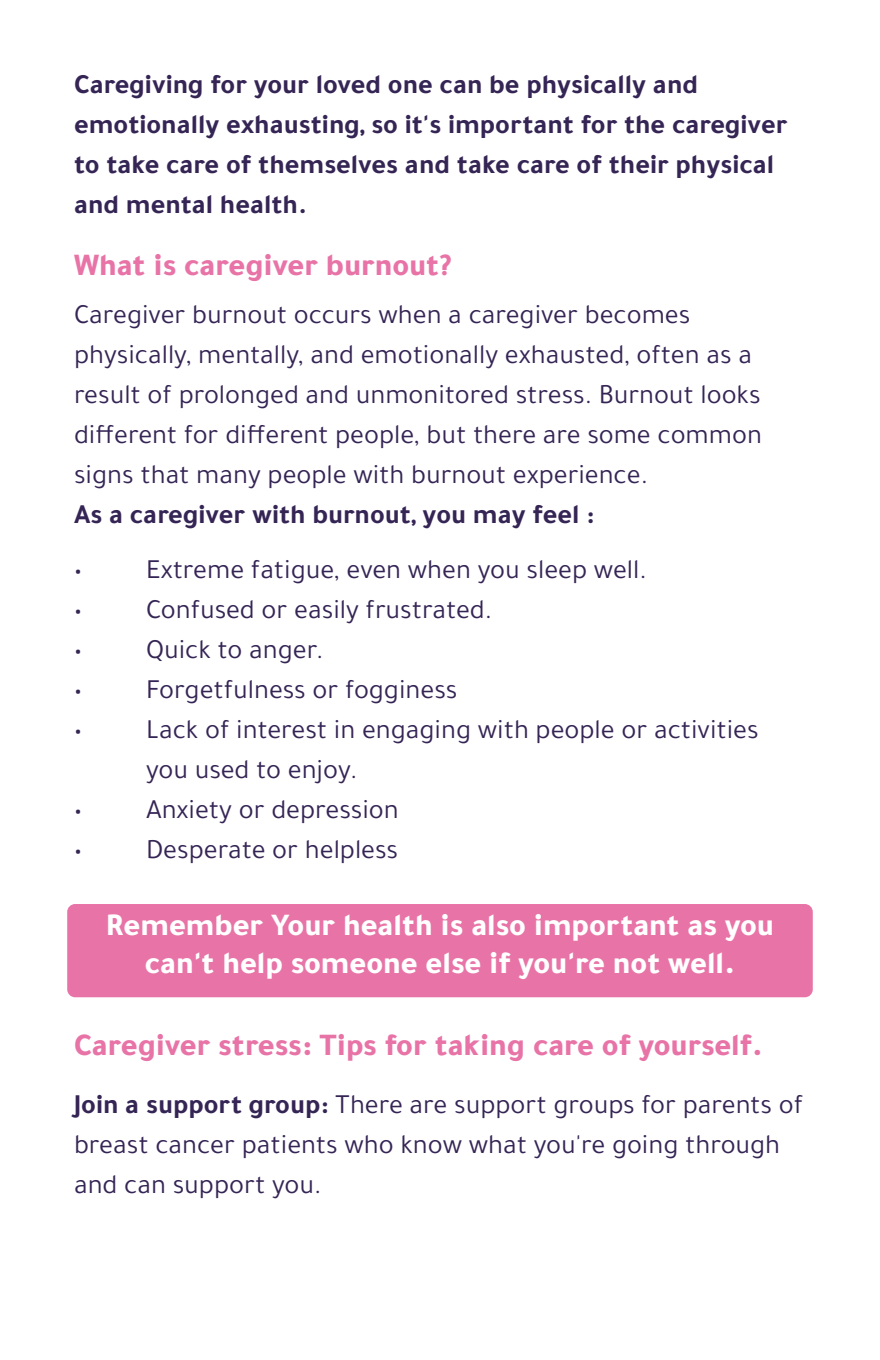
<style>
.page{position:relative;width:880px;height:1360px;background:#fff}
.page>*{position:absolute;margin:0;border:0;box-sizing:border-box;transform-origin:0 0}
.t1{font:800 32px/38.4px "Tajawal";color:#fff;text-align:center}
.t2{font:800 32px "Tajawal";color:#e874a7}
.t3{font:28px/40px "Tajawal";color:#352555}
.t4{font:700 28px/40px "Tajawal";color:#352555}
.s1{font-weight:700}
</style>
<div class="page">
<div style="left:67px;top:904px;width:746px;height:93px;background:#e874a7;border-radius:8px"></div>
<p class="t4" style="left:74px;top:67px;width:715px">Caregiving for your loved one can be physically and emotionally exhausting, so it's important for the caregiver to take care of themselves and take care of their physical and mental health.</p>
<p class="t2" style="left:74px;top:239px;width:380px">What is caregiver burnout?</p>
<p class="t3" style="left:74px;top:296px;width:689px">Caregiver burnout occurs when a caregiver becomes physically, mentally, and emotionally exhausted, often as a result of prolonged and unmonitored stress. Burnout looks different for different people, but there are some common signs that many people with burnout experience.</p>
<p class="t4" style="left:74px;top:496px;width:522px">As a caregiver with burnout, you may feel :</p>
<p class="t3" style="left:74px;top:552px;width:10px">ï</p>
<p class="t3" style="left:146px;top:549px;width:502px">Extreme fatigue, even when you sleep well.</p>
<p class="t3" style="left:74px;top:592px;width:10px">ï</p>
<p class="t3" style="left:146px;top:592px;width:348px">Confused or easily frustrated.</p>
<p class="t3" style="left:74px;top:632px;width:10px">ï</p>
<p class="t3" style="left:146px;top:629px;width:179px">Quick to anger.</p>
<p class="t3" style="left:74px;top:672px;width:10px">ï</p>
<p class="t3" style="left:146px;top:672px;width:313px">Forgetfulness or fogginess</p>
<p class="t3" style="left:74px;top:712px;width:10px">ï</p>
<p class="t3" style="left:146px;top:709px;width:614px">Lack of interest in engaging with people or activities you used to enjoy.</p>
<p class="t3" style="left:74px;top:792px;width:10px">ï</p>
<p class="t3" style="left:146px;top:789px;width:254px">Anxiety or depression</p>
<p class="t3" style="left:74px;top:832px;width:10px">ï</p>
<p class="t3" style="left:146px;top:832px;width:254px">Desperate or helpless</p>
<p class="t1" style="left:106px;top:904px;width:670px">Remember Your health is also important as you can't help someone else if you're not well.</p>
<p class="t2" style="left:74px;top:1019px;width:691px">Caregiver stress: Tips for taking care of yourself.</p>
<p class="t3" style="left:74px;top:1084px;width:731px"><span class="s1">Join a support group:</span> There are support groups for parents of breast cancer patients who know what you're going through and can support you.</p>
</div>
